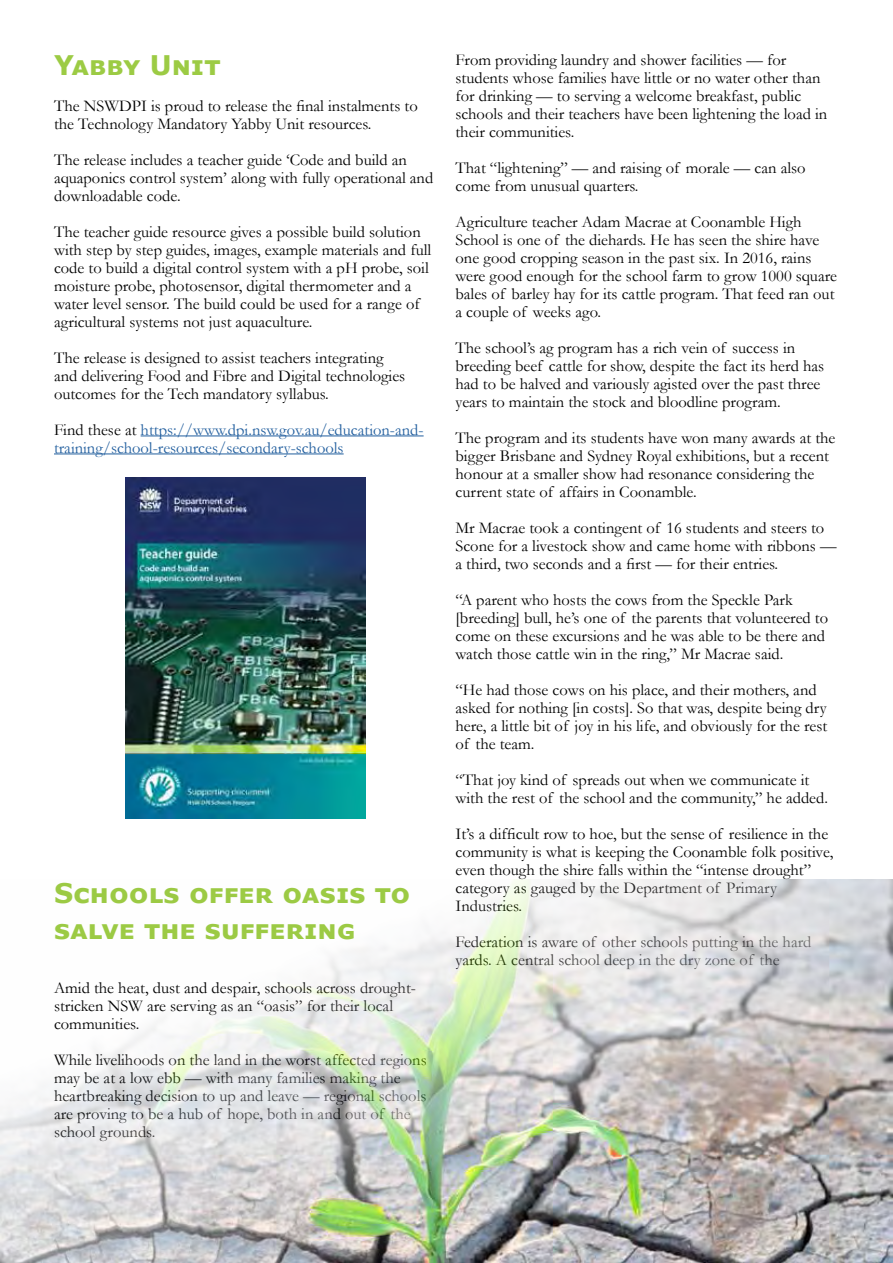
<style>
.page{position:relative;width:893px;height:1263px;background:#fff}
.page>*{position:absolute;margin:0;border:0;box-sizing:border-box;transform-origin:0 0}
.t1{font:700 27px/36px "Verdana";color:#9ccb44}
.t2{font:16.5px/18px "Garamond";color:#000}
.t3{font:16.5px/18px "Garamond";color:#215e9e}
.s1{color:#000}
</style>
<div class="page">
<hr style="left:141px;top:435px;width:283px;height:1px;background:#215e9e">
<hr style="left:54px;top:453px;width:290px;height:1px;background:#215e9e">
<img style="left:126px;top:478px;width:240px;height:341px">
<img style="left:0;top:880px;width:893px;height:383px">
<h1 class="t1" style="left:54px;top:46px;width:168px">Yabby Unit</h1>
<p class="t2" style="left:54px;top:96px;width:365px">The NSWDPI is proud to release the final instalments to the Technology Mandatory Yabby Unit resources.</p>
<p class="t2" style="left:54px;top:150px;width:381px">The release includes a teacher guide ‘Code and build an aquaponics control system’ along with fully operational and downloadable code.</p>
<p class="t2" style="left:54px;top:222px;width:379px">The teacher guide resource gives a possible build solution with step by step guides, images, example materials and full code to build a digital control system with a pH probe, soil moisture probe, photosensor, digital thermometer and a water level sensor. The build could be used for a range of agricultural systems not just aquaculture.</p>
<p class="t2" style="left:54px;top:348px;width:353px">The release is designed to assist teachers integrating and delivering Food and Fibre and Digital technologies outcomes for the Tech mandatory syllabus.</p>
<p class="t3" style="left:54px;top:420px;width:371px"><span class="s1">Find these at</span> https://www.dpi.nsw.gov.au/education-and&shy;training/school-resources/secondary-schools</p>
<h1 class="t1" style="left:54px;top:874px;width:358px">Schools offer oasis to salve the suffering</h1>
<p class="t2" style="left:54px;top:978px;width:364px">Amid the heat, dust and despair, schools across drought&shy;stricken NSW are serving as an “oasis” for their local communities.</p>
<p class="t2" style="left:54px;top:1050px;width:374px">While livelihoods on the land in the worst affected regions may be at a low ebb — with many families making the heartbreaking decision to up and leave — regional schools are proving to be a hub of hope, both in and out of the school grounds.</p>
<p class="t2" style="left:455px;top:50px;width:373px">From providing laundry and shower facilities — for students whose families have little or no water other than for drinking — to serving a welcome breakfast, public schools and their teachers have been lightening the load in their communities.</p>
<p class="t2" style="left:455px;top:158px;width:352px">That “lightening” — and raising of morale — can also come from unusual quarters.</p>
<p class="t2" style="left:455px;top:212px;width:383px">Agriculture teacher Adam Macrae at Coonamble High School is one of the diehards. He has seen the shire have one good cropping season in the past six. In 2016, rains were good enough for the school farm to grow 1000 square bales of barley hay for its cattle program. That feed ran out a couple of weeks ago.</p>
<p class="t2" style="left:455px;top:338px;width:370px">The school’s ag program has a rich vein of success in breeding beef cattle for show, despite the fact its herd has had to be halved and variously agisted over the past three years to maintain the stock and bloodline program.</p>
<p class="t2" style="left:455px;top:428px;width:381px">The program and its students have won many awards at the bigger Brisbane and Sydney Royal exhibitions, but a recent honour at a smaller show had resonance considering the current state of affairs in Coonamble.</p>
<p class="t2" style="left:455px;top:518px;width:383px">Mr Macrae took a contingent of 16 students and steers to<br>Scone for a livestock show and came home with ribbons — a third, two seconds and a first — for their entries.</p>
<p class="t2" style="left:455px;top:590px;width:374px">“A parent who hosts the cows from the Speckle Park [breeding] bull, he’s one of the parents that volunteered to come on these excursions and he was able to be there and watch those cattle win in the ring,” Mr Macrae said.</p>
<p class="t2" style="left:455px;top:680px;width:373px">“He had those cows on his place, and their mothers, and asked for nothing [in costs]. So that was, despite being dry here, a little bit of joy in his life, and obviously for the rest of the team.</p>
<p class="t2" style="left:455px;top:770px;width:374px">“That joy kind of spreads out when we communicate it with the rest of the school and the community,” he added.</p>
<p class="t2" style="left:455px;top:824px;width:379px">It’s a difficult row to hoe, but the sense of resilience in the community is what is keeping the Coonamble folk positive, even though the shire falls within the “intense drought” category as gauged by the Department of Primary Industries.</p>
<p class="t2" style="left:455px;top:932px;width:357px">Federation is aware of other schools putting in the hard yards. A central school deep in the dry zone of the</p>
</div>
